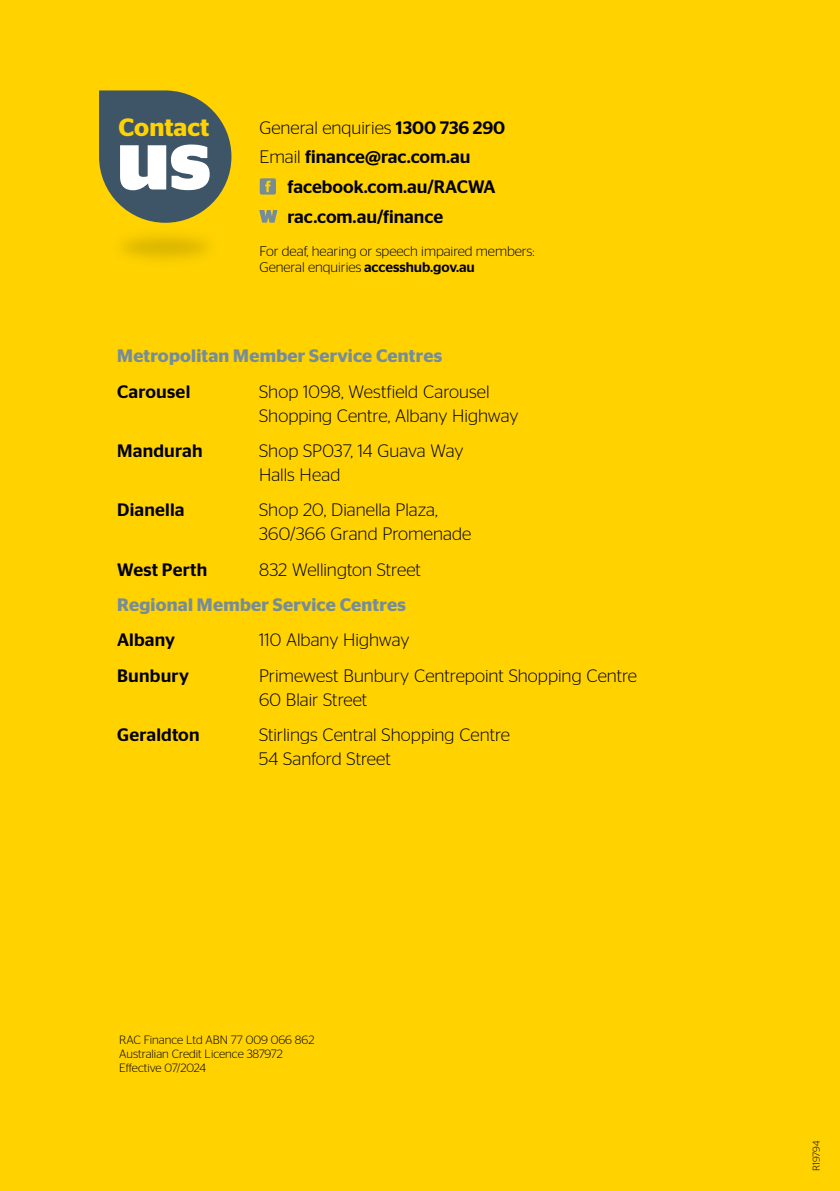
<style>
.page{position:relative;width:840px;height:1191px;background:#fff}
.page>*{position:absolute;margin:0;border:0;box-sizing:border-box;transform-origin:0 0}
.t1{font:600 25px "Stag Sans";color:#ffd200}
.t2{font:300 18px/24px "Stag Sans";color:#000}
.t3{font:500 18px/29.6px "Stag Sans";color:#000}
.t4{font:600 18px "Stag Sans";letter-spacing:.015em;color:#768d99}
.t5{font:300 14px/16px "Stag Sans";letter-spacing:-.005em;color:#000}
.t6{font:300 12px/14px "Stag Sans";color:#000}
.t7{font:300 10px "Stag Sans";color:#000}
.s1{font-weight:300}
.s2{font-weight:500}
</style>
<div class="page">
<div style="left:0;top:0;width:839px;height:1191px;background:#ffd200"></div>
<svg style="left:99px;top:90px;width:132px;height:120px;background:#798479"></svg>
<img style="left:123px;top:210px;width:84px;height:50px">
<svg style="left:259px;top:178px;width:17px;height:17px"></svg>
<svg style="left:259px;top:210px;width:18px;height:13px"></svg>
<h1 class="t1" style="left:118px;top:113px;width:92px">Contact</h1>
<p class="t3" style="left:259px;top:112px;width:247px"><span class="s1">General enquiries</span> 1300 736 290<br><span class="s1">Email</span> finance@rac.com.au</p>
<p class="t3" style="left:287px;top:172px;width:210px">facebook.com.au/RACWA rac.com.au/finance</p>
<p class="t5" style="left:259px;top:242px;width:276px">For deaf, hearing or speech impaired members:<br>General enquiries <span class="s2">accesshub.gov.au</span></p>
<p class="t4" style="left:117px;top:345px;width:326px">Metropolitan Member Service Centres</p>
<p class="t3" style="left:117px;top:376px;width:75px">Carousel</p>
<p class="t2" style="left:259px;top:379px;width:261px">Shop 1098, Westfield Carousel<br>Shopping Centre, Albany Highway</p>
<p class="t3" style="left:117px;top:436px;width:87px">Mandurah</p>
<p class="t2" style="left:259px;top:438px;width:206px">Shop SP037, 14 Guava Way<br>Halls Head</p>
<p class="t3" style="left:117px;top:495px;width:69px">Dianella</p>
<p class="t2" style="left:259px;top:498px;width:214px">Shop 20, Dianella Plaza,<br>360/366 Grand Promenade</p>
<p class="t3" style="left:117px;top:554px;width:91px">West Perth</p>
<p class="t2" style="left:259px;top:557px;width:163px">832 Wellington Street</p>
<p class="t4" style="left:117px;top:594px;width:290px">Regional Member Service Centres</p>
<p class="t3" style="left:117px;top:625px;width:59px">Albany</p>
<p class="t2" style="left:259px;top:628px;width:152px">110 Albany Highway</p>
<p class="t3" style="left:117px;top:660px;width:73px">Bunbury</p>
<p class="t2" style="left:259px;top:663px;width:379px">Primewest Bunbury Centrepoint Shopping Centre<br>60 Blair Street</p>
<p class="t3" style="left:117px;top:720px;width:84px">Geraldton</p>
<p class="t2" style="left:259px;top:722px;width:252px">Stirlings Central Shopping Centre<br>54 Sanford Street</p>
<p class="t6" style="left:119px;top:1032px;width:196px">RAC Finance Ltd ABN 77 009 066 862<br>Australian Credit Licence 387972<br>Effective 07/2024</p>
<p class="t7" style="left:810px;top:1171px;width:32px;rotate:-90deg">R19794</p>
</div>
